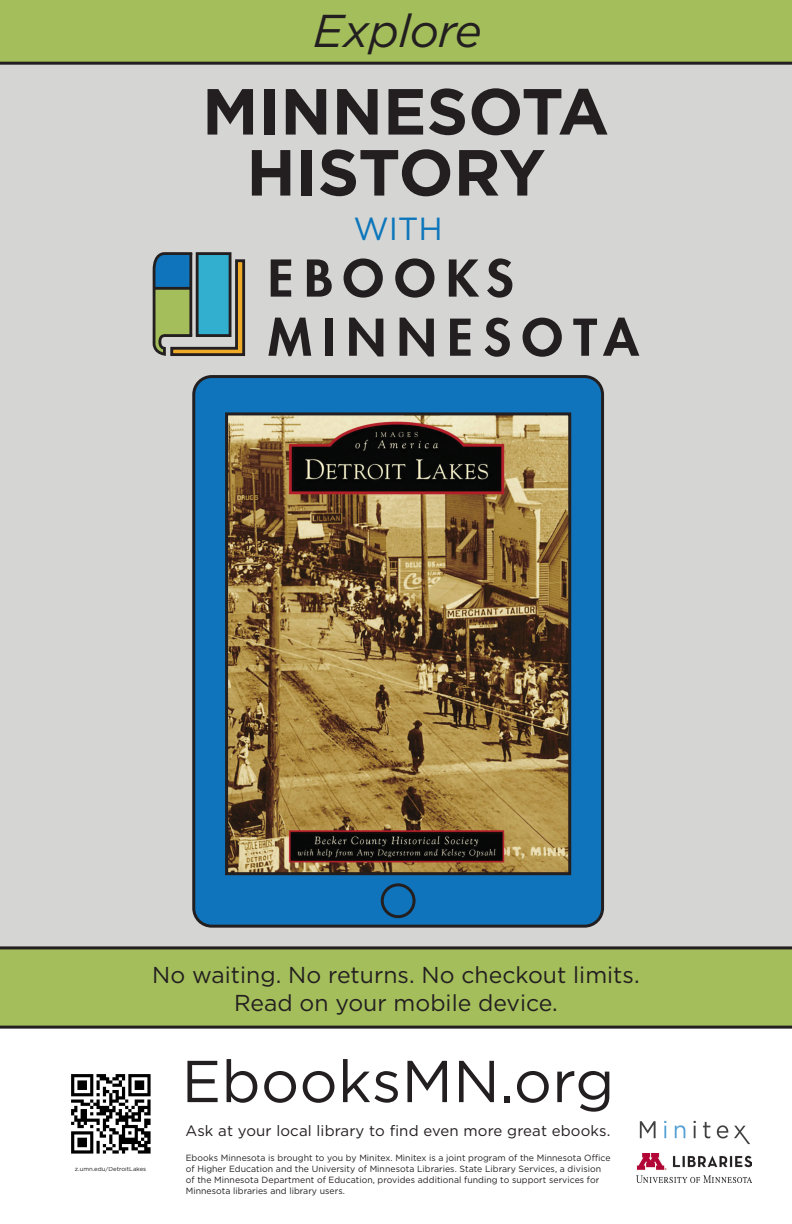
<style>
.page{position:relative;width:792px;height:1224px;background:#fff}
.page>*{position:absolute;margin:0;border:0;box-sizing:border-box;transform-origin:0 0}
.t1{font:700 65px/61px "Gotham";color:#231f20;text-align:center}
.t2{font:59px "Gotham";letter-spacing:.005em;color:#231f20}
.t3{font:italic 46px "Gotham";letter-spacing:-.015em;color:#231f20}
.t4{font:32px "Gotham";color:#0d76bb}
.t5{font:23px "Gotham";color:#231f20}
.t6{font:15px "Gotham";letter-spacing:.01em;color:#231f20}
.t7{font:9px/11px "Gotham";letter-spacing:.005em;color:#231f20}
.t8{font:6px "Gotham";color:#231f20}
</style>
<div class="page">
<div style="left:0;top:0;width:792px;height:1027px;background:#d5d6d4"></div>
<svg style="left:152px;top:252px;width:94px;height:104px;background:#658d84"></svg>
<svg style="left:271px;top:259px;width:20px;height:38px"></svg>
<svg style="left:307px;top:259px;width:25px;height:38px"></svg>
<svg style="left:344px;top:258px;width:39px;height:40px"></svg>
<svg style="left:395px;top:258px;width:40px;height:40px"></svg>
<svg style="left:449px;top:259px;width:30px;height:38px"></svg>
<svg style="left:487px;top:258px;width:25px;height:40px"></svg>
<svg style="left:268px;top:318px;width:43px;height:38px"></svg>
<div style="left:325px;top:319px;width:8px;height:37px;background:#231f20"></div>
<svg style="left:349px;top:318px;width:34px;height:39px"></svg>
<svg style="left:400px;top:318px;width:34px;height:39px"></svg>
<svg style="left:450px;top:319px;width:21px;height:37px"></svg>
<svg style="left:485px;top:318px;width:25px;height:39px"></svg>
<svg style="left:523px;top:318px;width:39px;height:39px"></svg>
<svg style="left:573px;top:319px;width:24px;height:37px"></svg>
<svg style="left:603px;top:318px;width:36px;height:38px"></svg>
<img style="left:637px;top:1154px;width:114px;height:28px">
<img style="left:639px;top:1120px;width:111px;height:25px">
<div style="left:0;top:948px;width:792px;height:78px;background:#a4be5b"></div>
<hr style="left:0;top:946px;width:792px;height:3px;background:#231f20">
<hr style="left:0;top:1026px;width:792px;height:3px;background:#231f20">
<img style="left:71px;top:1074px;width:80px;height:80px">
<div style="left:0;top:0;width:792px;height:63px;background:#a4be5b"></div>
<hr style="left:0;top:62px;width:792px;height:3px;background:#231f20">
<svg style="left:192px;top:375px;width:412px;height:553px;background:#136dae"></svg>
<img style="left:229px;top:416px;width:338px;height:455px">
<div style="left:225px;top:412px;width:346px;height:463px;border:3px solid #231f20"></div>
<p class="t3" style="left:313px;top:2px;width:170px">Explore</p>
<p class="t1" style="left:202px;top:81px;width:409px">MINNESOTA<br>HISTORY</p>
<p class="t4" style="left:354px;top:208px;width:91px">WITH</p>
<p class="t5" style="left:152px;top:960px;width:489px">No waiting. No returns. No checkout limits.</p>
<p class="t5" style="left:234px;top:988px;width:325px">Read on your mobile device.</p>
<p class="t8" style="left:75px;top:1165px;width:73px">z.umn.edu/DetroitLakes</p>
<p class="t2" style="left:182px;top:1043px;width:434px">EbooksMN.org</p>
<p class="t6" style="left:185px;top:1121px;width:427px">Ask at your local library to find even more great ebooks.</p>
<p class="t7" style="left:186px;top:1152px;width:426px">Ebooks Minnesota is brought to you by Minitex. Minitex is a joint program of the Minnesota Office of Higher Education and the University of Minnesota Libraries. State Library Services, a division of the Minnesota Department of Education, provides additional funding to support services for Minnesota libraries and library users.</p>
</div>
